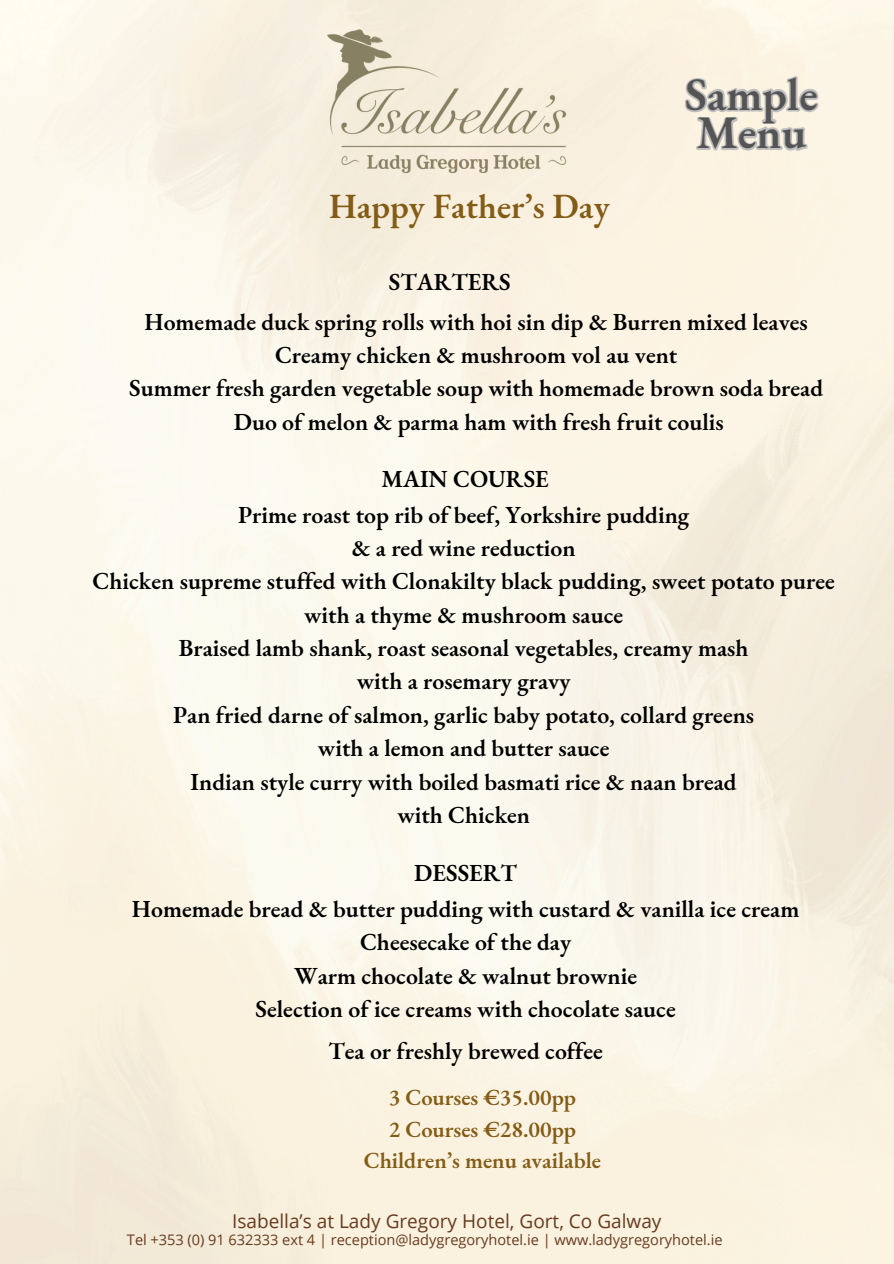
<style>
.page{position:relative;width:894px;height:1264px;background:#fff}
.page>*{position:absolute;margin:0;border:0;box-sizing:border-box;transform-origin:0 0}
.t1{font:600 45.3px/38.4px "EB Garamond";color:#545454}
.t2{font:600 34.5px "EB Garamond";color:#835c16}
.t3{font:600 23.85px/33.3px "EB Garamond";color:#000;text-align:center}
.t4{font:600 22.5px/31.5px "EB Garamond";color:#835c16;text-align:center}
.t5{font:19.05px "Open Sans";color:#663b1e}
.t6{font:14.55px "Open Sans";color:#663b1e}
</style>
<div class="page">
<img style="left:295px;top:1px;width:303px;height:202px">
<div style="left:682px;top:0;width:137px;height:405px;background:#fcf4e5"></div>
<svg style="left:693px;top:0;width:116px;height:289px;background:#f4edde"></svg>
<h4 class="t2" style="left:329px;top:183px;width:282px">Happy Father’s Day</h4>
<h5 class="t1" style="left:685px;top:75px;width:134px">Sample<br>Menu</h5>
<p class="t3" style="left:389px;top:265px;width:123px">STARTERS</p>
<h1 class="t3" style="left:129px;top:304px;width:695px">Homemade duck spring rolls with hoi sin dip &amp; Burren mixed leaves Creamy chicken &amp; mushroom vol au vent<br>Summer fresh garden vegetable soup with homemade brown soda bread Duo of melon &amp; parma ham with fresh fruit coulis</h1>
<h2 class="t3" style="left:381px;top:462px;width:169px">MAIN COURSE</h2>
<p class="t3" style="left:93px;top:497px;width:743px">Prime roast top rib of beef, Yorkshire pudding<br>&amp; a red wine reduction<br>Chicken supreme stuffed with Clonakilty black pudding, sweet potato puree</p>
<p class="t3" style="left:304px;top:597px;width:320px">with a thyme &amp; mushroom sauce</p>
<p class="t3" style="left:173px;top:631px;width:582px">Braised lamb shank, roast seasonal vegetables, creamy mash with a rosemary gravy<br>Pan fried darne of salmon, garlic baby potato, collard greens with a lemon and butter sauce<br>Indian style curry with boiled basmati rice &amp; naan bread</p>
<h4 class="t3" style="left:397px;top:797px;width:134px">with Chicken</h4>
<p class="t3" style="left:414px;top:856px;width:104px">DESSERT</p>
<h4 class="t3" style="left:132px;top:891px;width:669px">Homemade bread &amp; butter pudding with custard &amp; vanilla ice cream</h4>
<p class="t3" style="left:360px;top:925px;width:213px">Cheesecake of the day</p>
<p class="t3" style="left:255px;top:958px;width:421px">Warm chocolate &amp; walnut brownie<br>Selection of ice creams with chocolate sauce</p>
<h4 class="t3" style="left:328px;top:1033px;width:276px">Tea or freshly brewed coffee</h4>
<p class="t4" style="left:363px;top:1081px;width:239px">3 Courses €35.00pp<br>2 Courses €28.00pp<br>Children’s menu available</p>
<p class="t5" style="left:232px;top:1207px;width:431px">Isabella’s at Lady Gregory Hotel, Gort, Co Galway</p>
<h4 class="t6" style="left:127px;top:1229px;width:597px">Tel +353 (0) 91 632333 ext 4 | reception@ladygregoryhotel.ie | www.ladygregoryhotel.ie</h4>
</div>
